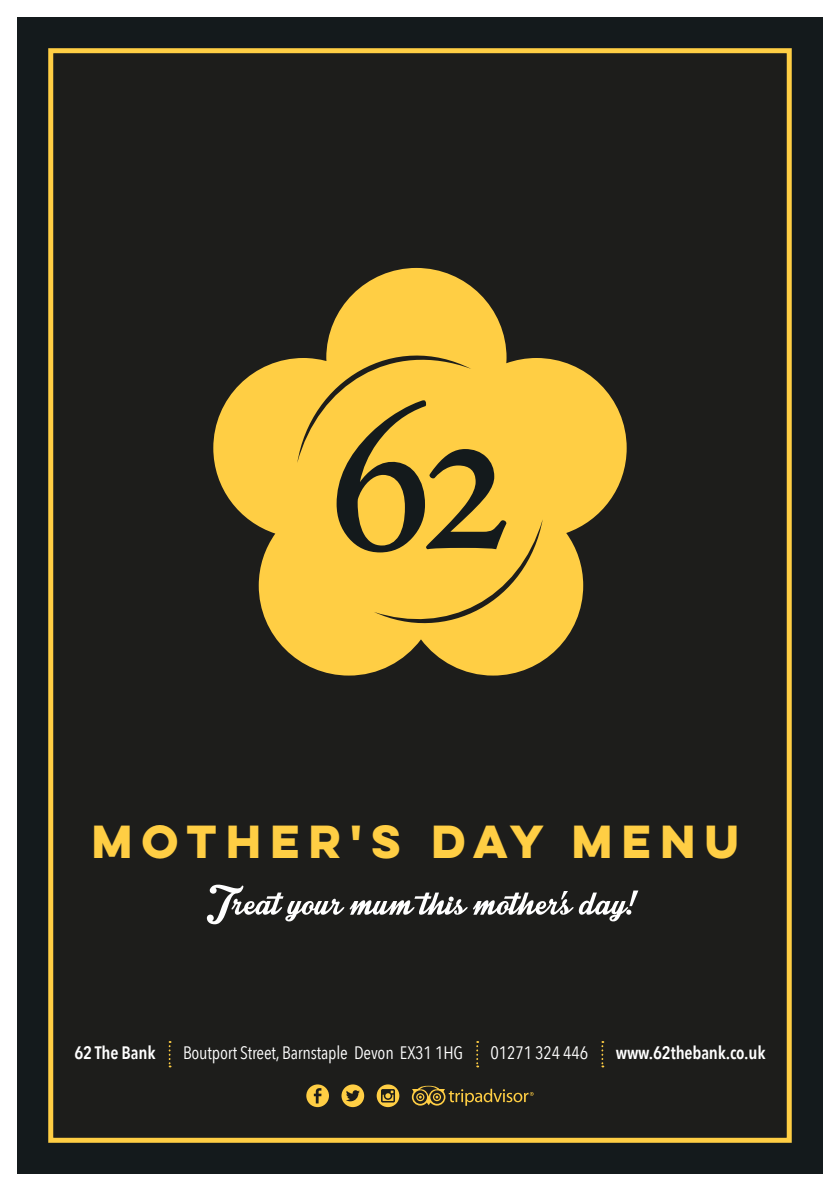
<style>
.page{position:relative;width:840px;height:1191px;background:#fff}
.page>*{position:absolute;margin:0;border:0;box-sizing:border-box;transform-origin:0 0}
.t1{font:52px "Intrique Script Personal Use";color:#fff}
.t2{font:700 41.6px "Lulo Clean One";color:#ffce44}
.t3{font:18px "Avenir Next Condensed";letter-spacing:-.01em;color:#fff}
.t4{font:600 18px "Avenir Next Condensed";letter-spacing:-.01em;color:#fff}
</style>
<div class="page">
<div style="left:17px;top:17px;width:805px;height:1157px;background:#141a1c"></div>
<div style="left:51px;top:51px;width:737px;height:1089px;background:#1d1d1b"></div>
<div style="left:48px;top:48px;width:743px;height:1094px;border:5px solid #ffce44"></div>
<svg style="left:306px;top:1084px;width:23px;height:23px"></svg>
<svg style="left:341px;top:1084px;width:23px;height:23px"></svg>
<svg style="left:376px;top:1084px;width:23px;height:23px"></svg>
<svg style="left:411px;top:1085px;width:122px;height:20px"></svg>
<svg style="left:168px;top:1041px;width:2px;height:26px"></svg>
<svg style="left:476px;top:1041px;width:2px;height:26px"></svg>
<svg style="left:601px;top:1041px;width:2px;height:26px"></svg>
<svg style="left:213px;top:268px;width:413px;height:407px"></svg>
<svg style="left:297px;top:330px;width:245px;height:315px;background:#dcb33e"></svg>
<h2 class="t2" style="left:92px;top:809px;width:657px">MOTHER'S DAY MENU</h2>
<h1 class="t1" style="left:206px;top:875px;width:428px">Treat your mum this mother's day!</h1>
<p class="t4" style="left:74px;top:1037px;width:83px">62 The Bank</p>
<p class="t3" style="left:183px;top:1037px;width:281px">Boutport Street, Barnstaple Devon EX31 1HG</p>
<p class="t3" style="left:490px;top:1037px;width:99px">01271 324 446</p>
<p class="t4" style="left:615px;top:1037px;width:151px">www.62thebank.co.uk</p>
</div>
